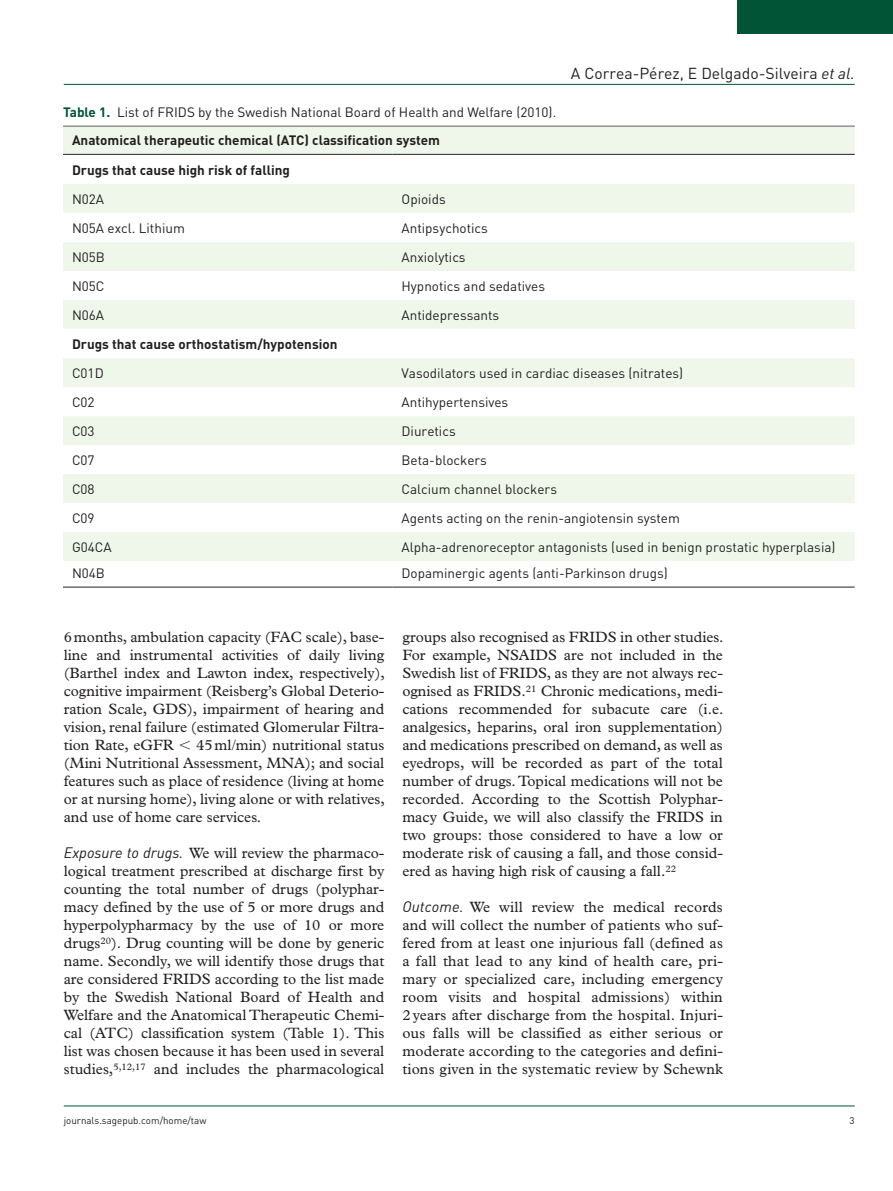
<style>
.page{position:relative;width:893px;height:1191px;background:#fff}
.page>*{position:absolute;margin:0;border:0;box-sizing:border-box;transform-origin:0 0}
.t1{font:15.75px "DIN";color:#231f20}
.t2{font:15px/18px "Plantin Std";color:#231f20;text-align:justify}
.t3{font:13.5px "DIN";color:#231f20}
.t4{font:700 13.5px/29.1px "DIN";color:#231f20}
.t5{font:9.75px "DIN";color:#231f20}
.s1{font-style:italic}
.s2{color:#015436}
.s3{font-weight:400}
.s4{font-family:"DIN";font-style:italic}
</style>
<div class="page">
<hr style="left:64px;top:84px;width:791px;height:1px;background:#015436">
<hr style="left:64px;top:1105px;width:791px;height:1px;background:#015436">
<div style="left:738px;top:0;width:155px;height:34px;background:#015436"></div>
<hr style="left:63px;top:126px;width:792px;height:1px;background:#231f20">
<div style="left:63px;top:127px;width:792px;height:27px;background:#eff7ea"></div>
<svg style="left:63px;top:184px;width:792px;height:377px;fill:#eff7ea"></svg>
<hr style="left:63px;top:154px;width:330px;height:1px;background:#231f20">
<hr style="left:393px;top:154px;width:462px;height:1px;background:#231f20">
<hr style="left:63px;top:586px;width:330px;height:1px;background:#231f20">
<hr style="left:393px;top:586px;width:462px;height:1px;background:#231f20">
<p class="t1" style="left:571px;top:63px;width:285px">A Correa-Pérez, E Delgado-Silveira <span class="s1">et al.</span></p>
<p class="t4" style="left:72px;top:97px;width:486px;text-indent:-9px"><span class="s2">Table 1.</span> <span class="s3">List of FRIDS by the Swedish National Board of Health and Welfare (2010).<br></span>Anatomical therapeutic chemical (ATC) classification system<br>Drugs that cause high risk of falling</p>
<p class="t3" style="left:72px;top:191px;width:34px">N02A</p>
<p class="t3" style="left:402px;top:191px;width:46px">Opioids</p>
<p class="t3" style="left:72px;top:220px;width:114px">N05A excl. Lithium</p>
<p class="t3" style="left:402px;top:220px;width:88px">Antipsychotics</p>
<p class="t3" style="left:72px;top:249px;width:34px">N05B</p>
<p class="t3" style="left:402px;top:249px;width:66px">Anxiolytics</p>
<p class="t3" style="left:72px;top:278px;width:34px">N05C</p>
<p class="t3" style="left:402px;top:278px;width:145px">Hypnotics and sedatives</p>
<p class="t3" style="left:72px;top:307px;width:34px">N06A</p>
<p class="t3" style="left:402px;top:307px;width:99px">Antidepressants</p>
<p class="t4" style="left:72px;top:329px;width:267px">Drugs that cause orthostatism/hypotension</p>
<p class="t3" style="left:72px;top:365px;width:33px">C01D</p>
<p class="t3" style="left:402px;top:365px;width:283px">Vasodilators used in cardiac diseases (nitrates)</p>
<p class="t3" style="left:72px;top:394px;width:24px">C02</p>
<p class="t3" style="left:402px;top:394px;width:108px">Antihypertensives</p>
<p class="t3" style="left:72px;top:423px;width:24px">C03</p>
<p class="t3" style="left:402px;top:423px;width:56px">Diuretics</p>
<p class="t3" style="left:72px;top:452px;width:24px">C07</p>
<p class="t3" style="left:402px;top:452px;width:87px">Beta-blockers</p>
<p class="t3" style="left:72px;top:481px;width:24px">C08</p>
<p class="t3" style="left:402px;top:481px;width:157px">Calcium channel blockers</p>
<p class="t3" style="left:72px;top:510px;width:24px">C09</p>
<p class="t3" style="left:402px;top:510px;width:280px">Agents acting on the renin-angiotensin system</p>
<p class="t3" style="left:72px;top:539px;width:41px">G04CA</p>
<p class="t3" style="left:402px;top:539px;width:435px">Alpha-adrenoreceptor antagonists (used in benign prostatic hyperplasia)</p>
<p class="t3" style="left:72px;top:565px;width:34px">N04B</p>
<p class="t3" style="left:402px;top:565px;width:268px">Dopaminergic agents (anti-Parkinson drugs)</p>
<p class="t2" style="left:64px;top:628px;width:323px">6months, ambulation capacity (FAC scale), base&shy;line and instrumental activities of daily living (Barthel index and Lawton index, respectively), cognitive impairment (Reisberg’s Global Deterio&shy;ration Scale, GDS), impairment of hearing and vision, renal failure (estimated Glomerular Filtra&shy;tion Rate, eGFR</p>
<p class="t2" style="left:64px;top:736px;width:323px;text-indent:132px">45ml/min) nutritional status (Mini Nutritional Assessment, MNA); and social features such as place of residence (living at home or at nursing home), living alone or with relatives, and use of home care services.</p>
<p class="t2" style="left:64px;top:844px;width:322px"><span class="s4">Exposure to drugs.</span> We will review the pharmaco&shy;logical treatment prescribed at discharge first by counting the total number of drugs (polyphar&shy;macy defined by the use of 5 or more drugs and hyperpolypharmacy by the use of 10 or more drugs<sup>20</sup>). Drug counting will be done by generic name. Secondly, we will identify those drugs that are considered FRIDS according to the list made by the Swedish National Board of Health and Welfare and the Anatomical Therapeutic Chemi&shy;cal (ATC) classification system (Table 1). This list was chosen because it has been used in several studies,<sup>5,12,17</sup> and includes the pharmacological</p>
<p class="t2" style="left:402px;top:628px;width:323px">groups also recognised as FRIDS in other studies.<br>For example, NSAIDS are not included in the Swedish list of FRIDS, as they are not always rec&shy;ognised as FRIDS.<sup>21</sup> Chronic medications, medi&shy;cations recommended for subacute care (i.e. analgesics, heparins, oral iron supplementation) and medications prescribed on demand, as well as eyedrops, will be recorded as part of the total number of drugs. Topical medications will not be recorded. According to the Scottish Polyphar&shy;macy Guide, we will also classify the FRIDS in two groups: those considered to have a low or moderate risk of causing a fall, and those consid&shy;ered as having high risk of causing a fall.<sup>22</sup></p>
<p class="t2" style="left:402px;top:898px;width:322px"><span class="s4">Outcome.</span> We will review the medical records and will collect the number of patients who suf&shy;fered from at least one injurious fall (defined as a fall that lead to any kind of health care, pri&shy;mary or specialized care, including emergency room visits and hospital admissions) within 2 years after discharge from the hospital. Injuri&shy;ous falls will be classified as either serious or moderate according to the categories and defini&shy;tions given in the systematic review by Schewnk</p>
<p class="t5" style="left:64px;top:1114px;width:144px">journals.sagepub.com/home/taw</p>
<p class="t5" style="left:850px;top:1114px;width:7px">3</p>
</div>
